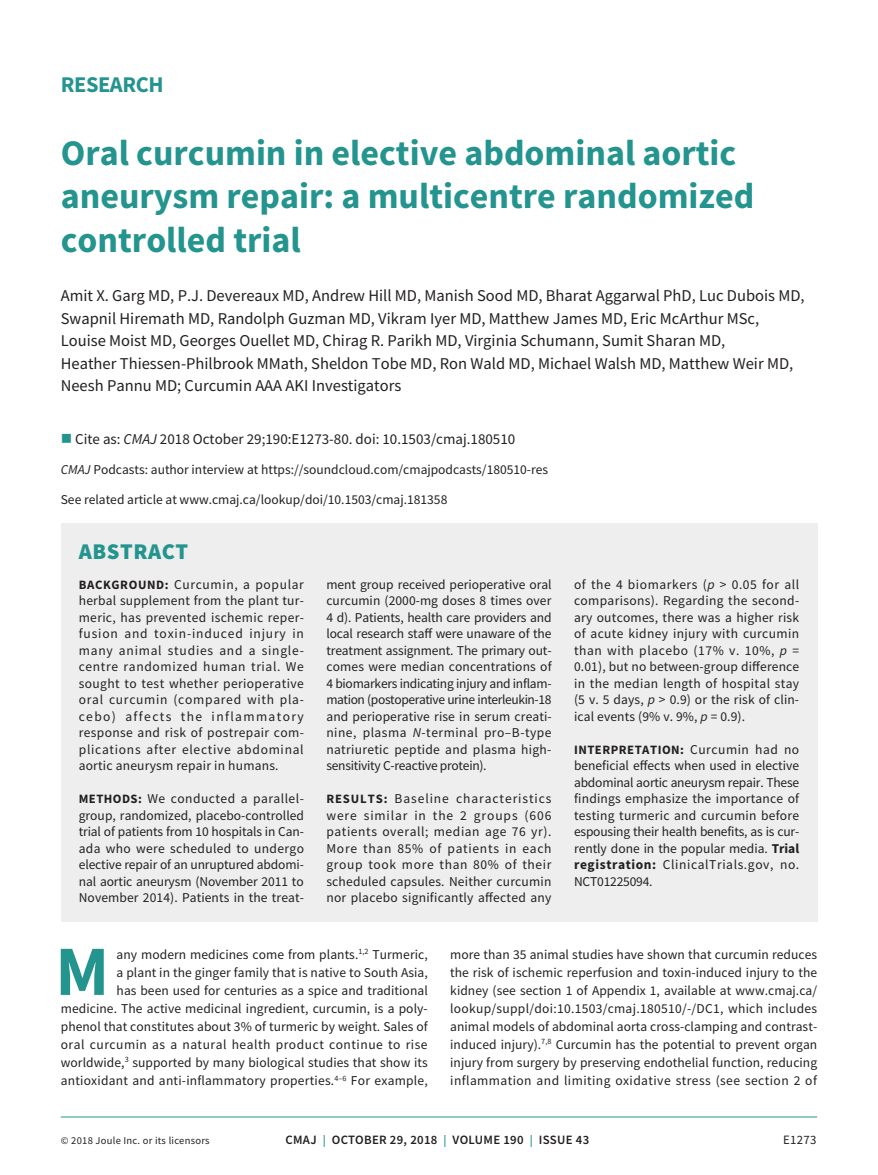
<style>
.page{position:relative;width:878px;height:1175px;background:#fff}
.page>*{position:absolute;margin:0;border:0;box-sizing:border-box;transform-origin:0 0}
.t1{font:700 70.65px "Source Sans Pro";color:#24948e}
.t2{font:700 36px/43.2px "Source Sans Pro";color:#24948e}
.t3{font:700 22.5px "Source Sans Pro";letter-spacing:-.02em;color:#24948e}
.t4{font:900 22.5px "Source Sans Pro";letter-spacing:.025em;color:#24948e}
.t5{font:16.5px/22.5px "Source Sans Pro";color:#231f20}
.t6{font:15px "Source Sans Pro";color:#231f20}
.t7{font:13.5px/16.5px "Source Sans Pro";letter-spacing:.005em;color:#231f20;text-align:justify}
.t8{font:600 12.75px "Source Sans Pro";letter-spacing:.025em;color:#231f20}
.t9{font:700 12.75px "Source Sans Pro";letter-spacing:.04em;color:#231f20}
.t10{font:12.75px "Source Sans Pro";letter-spacing:.025em;color:#231f20}
.t11{font:10.5px "Source Sans Pro";letter-spacing:.025em;color:#231f20}
.s1{color:#24948e}
.s2{font-style:italic}
.s3{font-weight:700;font-size:12.75px}
.s4{font-weight:400;font-size:13.5px}
.s5{font-weight:700}
.s6{font-size:12px;color:#24948e}
</style>
<div class="page">
<hr style="left:61px;top:1116px;width:756px;height:1px;background:#24948e">
<div style="left:61px;top:524px;width:756px;height:397px;background:#eeeeef"></div>
<h3 class="t3" style="left:61px;top:69px;width:104px">RESEARCH</h3>
<h2 class="t2" style="left:61px;top:131px;width:695px">Oral curcumin in elective abdominal aortic aneurysm repair: a multicentre randomized controlled trial</h2>
<p class="t5" style="left:61px;top:284px;width:745px">Amit X. Garg MD, P.J. Devereaux MD, Andrew Hill MD, Manish Sood MD, Bharat Aggarwal PhD, Luc Dubois MD, Swapnil Hiremath MD, Randolph Guzman MD, Vikram Iyer MD, Matthew James MD, Eric McArthur MSc, Louise Moist MD, Georges Ouellet MD, Chirag R. Parikh MD, Virginia Schumann, Sumit Sharan MD,<br>Heather Thiessen-Philbrook MMath, Sheldon Tobe MD, Ron Wald MD, Michael Walsh MD, Matthew Weir MD, Neesh Pannu MD; Curcumin AAA AKI Investigators</p>
<p class="t6" style="left:61px;top:429px;width:456px"><span class="s1">■</span> Cite as: <span class="s2">CMAJ</span> 2018 October 29;190:E1273-80. doi: 10.1503/cmaj.180510</p>
<p class="t7" style="left:61px;top:461px;width:489px"><span class="s2">CMAJ</span> Podcasts: author interview at https://soundcloud.com/cmajpodcasts/180510-res</p>
<p class="t7" style="left:61px;top:491px;width:388px">See related article at www.cmaj.ca/lookup/doi/10.1503/cmaj.181358</p>
<h3 class="t4" style="left:79px;top:535px;width:111px">ABSTRACT</h3>
<p class="t7" style="left:79px;top:576px;width:227px"><span class="s3">BACKGROUND:</span> Curcumin, a popular herbal supplement from the plant tur&shy;meric, has prevented ischemic reper&shy;fusion and toxin-induced injury in many animal studies and a single&shy;centre randomized human trial. We sought to test whether perioperative oral curcumin (compared with pla&shy;cebo) affects the inflammatory response and risk of postrepair com&shy;plications after elective abdominal aortic aneurysm repair in humans.</p>
<p class="t7" style="left:79px;top:790px;width:227px"><span class="s3">METHODS:</span> We conducted a parallel&shy;group, randomized, placebo-controlled trial of patients from 10 hospitals in Can&shy;ada who were scheduled to undergo elective repair of an unruptured abdomi&shy;nal aortic aneurysm (November 2011 to November 2014). Patients in the treat-</p>
<p class="t7" style="left:574px;top:576px;width:227px">of the 4 biomarkers (<span class="s2">p</span> &gt; 0.05 for all comparisons). Regarding the second&shy;ary outcomes, there was a higher risk of acute kidney injury with curcumin than with placebo (17% v. 10%, <span class="s2">p</span> = 0.01), but no between-group difference in the median length of hospital stay (5 v. 5 days, <span class="s2">p</span> &gt; 0.9) or the risk of clin&shy;ical events (9% v. 9%, <span class="s2">p</span> = 0.9).</p>
<p class="t9" style="left:574px;top:741px;width:227px">INTERPRETATION: <span class="s4">Curcumin had no</span></p>
<p class="t7" style="left:574px;top:757px;width:227px">beneficial effects when used in elective abdominal aortic aneurysm repair. These findings emphasize the importance of testing turmeric and curcumin before espousing their health benefits, as is cur&shy;rently done in the popular media. <span class="s5">Trial registration:</span> ClinicalTrials.gov, no.<br>NCT01225094.</p>
<p class="t7" style="left:326px;top:576px;width:227px">ment group received perioperative oral curcumin (2000-mg doses 8 times over 4 d). Patients, health care providers and local research staff were unaware of the treatment assignment. The primary out&shy;comes were median concentrations of 4 biomarkers indicating injury and inflam&shy;mation (postoperative urine interleukin-18 and perioperative rise in serum creati&shy;nine, plasma <span class="s2">N</span>-terminal pro–B-type natriuretic peptide and plasma high&shy;sensitivity C-reactive protein).</p>
<p class="t7" style="left:326px;top:790px;width:227px"><span class="s3">RESULTS:</span> Baseline characteristics were similar in the 2 groups (606 patients overall; median age 76 yr).<br>More than 85% of patients in each group took more than 80% of their scheduled capsules. Neither curcumin nor placebo significantly affected any</p>
<h1 class="t1" style="left:55px;top:923px;width:55px">M</h1>
<p class="t7" style="left:61px;top:945px;width:368px;line-height:18px;text-align:right">any modern medicines come from plants.<sup>1,2</sup> Turmeric,<br>a plant in the ginger family that is native to South Asia,<br>has been used for centuries as a spice and traditional medicine. The active medicinal ingredient, curcumin, is a poly&shy;phenol that constitutes about 3% of turmeric by weight. Sales of oral curcumin as a natural health product continue to rise worldwide,<sup>3</sup> supported by many biological studies that show its antioxidant and anti-inflammatory properties.<sup>4–6</sup> For example,</p>
<p class="t7" style="left:450px;top:945px;width:368px;line-height:18px">more than 35 animal studies have shown that curcumin reduces the risk of ischemic reperfusion and toxin-induced injury to the kidney (see section 1 of Appendix 1, available at www.cmaj.ca/ lookup/suppl/doi:10.1503/cmaj.180510/-/DC1, which includes animal models of abdominal aorta cross-clamping and contrast&shy;induced injury).<sup>7,8</sup> Curcumin has the potential to prevent organ injury from surgery by preserving endothelial function, reducing inflammation and limiting oxidative stress (see section 2 of</p>
<p class="t11" style="left:61px;top:1134px;width:150px">© 2018 Joule Inc. or its licensors</p>
<p class="t8" style="left:285px;top:1131px;width:305px">CMAJ <span class="s6">|</span> OCTOBER 29, 2018 <span class="s6">|</span> VOLUME 190 <span class="s6">|</span> ISSUE 43</p>
<p class="t10" style="left:783px;top:1132px;width:35px">E1273</p>
</div>
